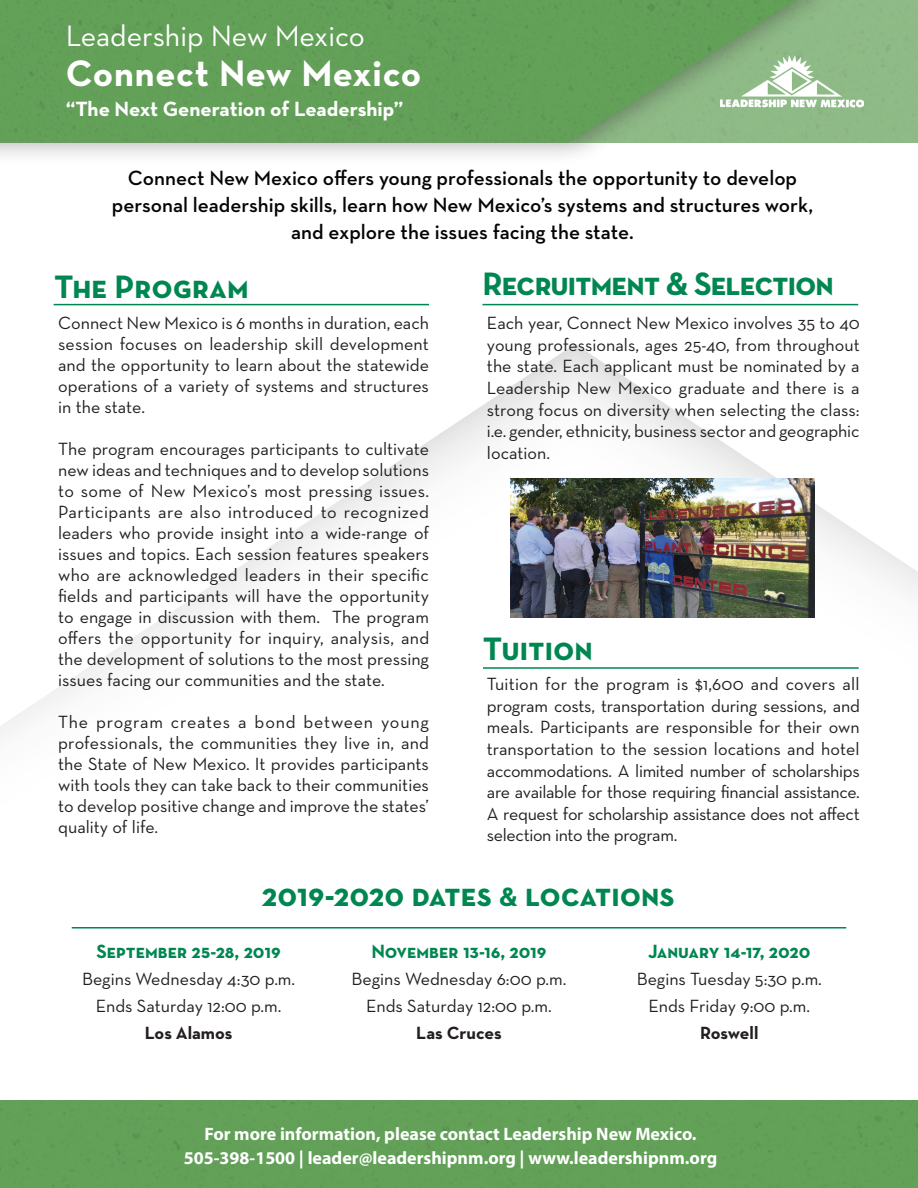
<style>
.page{position:relative;width:918px;height:1188px;background:#fff}
.page>*{position:absolute;margin:0;border:0;box-sizing:border-box;transform-origin:0 0}
.t1{font:700 37.5px "Neutraface Text";letter-spacing:.02em;color:#fff}
.t2{font:700 33px "Neutraface Text";color:#008751}
.t3{font:30px "Neutraface Text";letter-spacing:-.005em;color:#fff}
.t4{font:600 21px/27px "Neutraface Text";color:#040503;text-align:center}
.t5{font:700 21px "Neutraface Text";letter-spacing:-.005em;color:#fff}
.t6{font:700 19.5px "Neutraface Text";color:#008751}
.t7{font:18px/21px "Neutraface Text";color:#231f20;text-align:justify}
.t8{font:700 18px/24px "Myriad Pro";color:#fff;text-align:center}
.t9{font:700 18px "Neutraface Text";letter-spacing:-.005em;color:#231f20}
.s1{font-size:27px}
</style>
<div class="page">
<div style="left:0;top:0;width:843px;height:165px;background:#231f20;opacity:.4"></div>
<img style="left:0;top:0;width:796px;height:143px">
<img style="left:720px;top:56px;width:144px;height:54px">
<img style="left:0;top:344px;width:918px;height:757px">
<hr style="left:54px;top:304px;width:375px;height:1px;background:#008751">
<hr style="left:482px;top:304px;width:376px;height:1px;background:#008751">
<hr style="left:483px;top:667px;width:376px;height:2px;background:#008751">
<hr style="left:72px;top:927px;width:774px;height:2px;background:#008751">
<div style="left:0;top:1101px;width:918px;height:87px;background:#63a159"></div>
<img style="left:511px;top:479px;width:303px;height:138px">
<h3 class="t3" style="left:66px;top:17px;width:301px">Leadership New Mexico</h3>
<h1 class="t1" style="left:66px;top:49px;width:357px">Connect New Mexico</h1>
<p class="t5" style="left:66px;top:96px;width:339px">“The Next Generation of Leadership”</p>
<p class="t4" style="left:112px;top:165px;width:703px">Connect New Mexico offers young professionals the opportunity to develop personal leadership skills, learn how New Mexico’s systems and structures work, and explore the issues facing the state.</p>
<h2 class="t2" style="left:54px;top:266px;width:196px">The Program</h2>
<p class="t7" style="left:58px;top:312px;width:372px">Connect New Mexico is 6 months in duration, each session focuses on leadership skill development and the opportunity to learn about the statewide operations of a variety of systems and structures in the state.</p>
<p class="t7" style="left:58px;top:438px;width:373px">The program encourages participants to cultivate new ideas and techniques and to develop solutions to some of New Mexico’s most pressing issues.<br>Participants are also introduced to recognized leaders who provide insight into a wide-range of issues and topics. Each session features speakers who are acknowledged leaders in their specific fields and participants will have the opportunity to engage in discussion with them. The program offers the opportunity for inquiry, analysis, and the development of solutions to the most pressing issues facing our communities and the state.</p>
<p class="t7" style="left:58px;top:711px;width:373px">The program creates a bond between young professionals, the communities they live in, and the State of New Mexico. It provides participants with tools they can take back to their communities to develop positive change and improve the states’ quality of life.</p>
<h2 class="t2" style="left:482px;top:262px;width:353px">Recruitment &amp; Selection</h2>
<p class="t7" style="left:487px;top:312px;width:374px;line-height:21.6px">Each year, Connect New Mexico involves 35 to 40 young professionals, ages 25-40, from throughout the state. Each applicant must be nominated by a Leadership New Mexico graduate and there is a strong focus on diversity when selecting the class: i.e. gender, ethnicity, business sector and geographic location.</p>
<h2 class="t2" style="left:483px;top:628px;width:111px">Tuition</h2>
<p class="t7" style="left:487px;top:673px;width:375px;line-height:21.6px">Tuition for the program is $1,600 and covers all program costs, transportation during sessions, and meals. Participants are responsible for their own transportation to the session locations and hotel accommodations. A limited number of scholarships are available for those requiring financial assistance.<br>A request for scholarship assistance does not affect selection into the program.</p>
<h2 class="t2" style="left:262px;top:874px;width:414px">2019-2020 dates <span class="s1">&amp;</span> locations</h2>
<p class="t6" style="left:96px;top:939px;width:186px">September 25-28, 2019</p>
<p class="t7" style="left:82px;top:965px;width:215px;line-height:27px;text-align:center">Begins Wednesday 4:30 p.m.<br>Ends Saturday 12:00 p.m.</p>
<p class="t9" style="left:145px;top:1022px;width:89px">Los Alamos</p>
<p class="t6" style="left:371px;top:939px;width:177px">November 13-16, 2019</p>
<p class="t7" style="left:352px;top:965px;width:216px;line-height:27px;text-align:center">Begins Wednesday 6:00 p.m.<br>Ends Saturday 12:00 p.m.</p>
<p class="t9" style="left:416px;top:1022px;width:87px">Las Cruces</p>
<p class="t6" style="left:648px;top:939px;width:164px">January 14-17, 2020</p>
<p class="t7" style="left:637px;top:965px;width:187px;line-height:27px;text-align:center">Begins Tuesday 5:30 p.m.<br>Ends Friday 9:00 p.m.</p>
<p class="t9" style="left:700px;top:1022px;width:60px">Roswell</p>
<p class="t8" style="left:184px;top:1121px;width:535px">For more information, please contact Leadership New Mexico.<br>505-398-1500 | leader@leadershipnm.org | www.leadershipnm.org</p>
</div>
